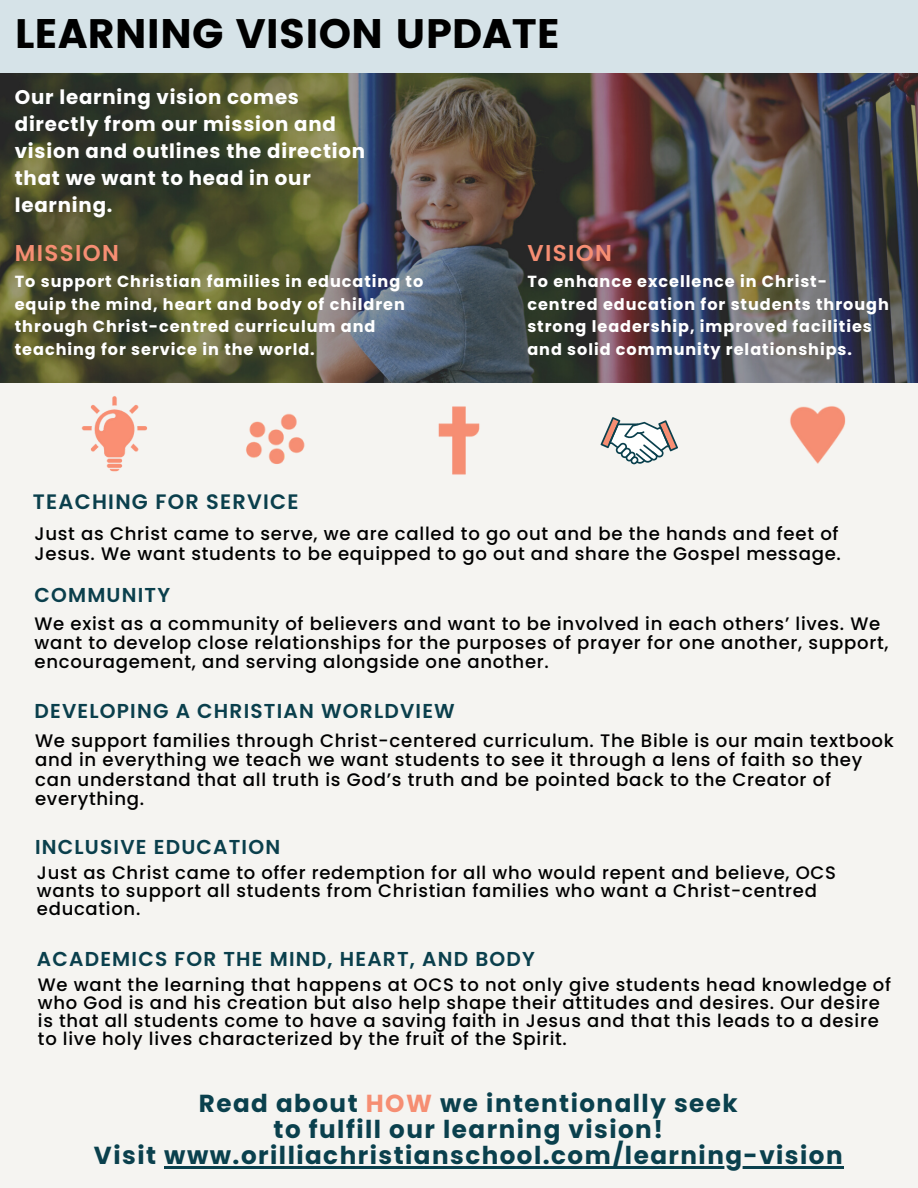
<style>
.page{position:relative;width:918px;height:1188px;background:#f5f4f1}
.page>*{position:absolute;margin:0;border:0;box-sizing:border-box;transform-origin:0 0}
.t1{font:41.1px "Poppins";color:#000}
.t2{font:700 24.6px "Poppins";letter-spacing:.06em;color:#0a404d}
.t3{font:600 22.95px "Poppins";letter-spacing:.06em;color:#f68e73}
.t4{font:600 20.85px "Poppins";letter-spacing:.06em;color:#0a3f4c}
.t5{font:600 20.1px "Poppins";letter-spacing:.06em;color:#0a3f4c}
.t6{font:700 19.8px/27px "Poppins";letter-spacing:.04em;color:#fff}
.t7{font:500 18.15px/19.2px "Poppins";letter-spacing:.04em;color:#000}
.t8{font:500 18px/18px "Poppins";letter-spacing:.04em;color:#000}
.t9{font:700 16.05px/22.5px "Poppins";letter-spacing:.06em;color:#fff}
.s1{color:#f68e73}
</style>
<div class="page">
<div style="left:1px;top:0;width:917px;height:73px;background:#d6e3e8"></div>
<img style="left:0;top:73px;width:918px;height:309px">
<img style="left:246px;top:413px;width:59px;height:51px">
<img style="left:438px;top:406px;width:42px;height:69px">
<svg style="left:601px;top:417px;width:77px;height:47px"></svg>
<img style="left:790px;top:406px;width:56px;height:58px">
<img style="left:81px;top:396px;width:66px;height:76px">
<hr style="left:164px;top:1166px;width:680px;height:2px;background:#0a404d">
<p class="t1" style="left:15px;top:10px;width:547px">LEARNING VISION UPDATE</p>
<p class="t6" style="left:15px;top:83px;width:352px">Our learning vision comes directly from our mission and vision and outlines the direction that we want to head in our learning.</p>
<p class="t3" style="left:15px;top:237px;width:106px">MISSION</p>
<p class="t9" style="left:15px;top:271px;width:410px">To support Christian families in educating to equip the mind, heart and body of children through Christ-centred curriculum and teaching for service in the world.</p>
<p class="t3" style="left:527px;top:237px;width:86px">VISION</p>
<p class="t9" style="left:527px;top:271px;width:363px">To enhance excellence in Christ&shy;centred education for students through strong leadership, improved facilities and solid community relationships.</p>
<p class="t4" style="left:33px;top:488px;width:267px">TEACHING FOR SERVICE</p>
<p class="t7" style="left:34px;top:525px;width:808px">Just as Christ came to serve, we are called to go out and be the hands and feet of<br>Jesus. We want students to be equipped to go out and share the Gospel message.</p>
<p class="t5" style="left:34px;top:581px;width:137px">COMMUNITY</p>
<p class="t7" style="left:34px;top:614px;width:856px">We exist as a community of believers and want to be involved in each others’ lives. We want to develop close relationships for the purposes of prayer for one another, support, encouragement, and serving alongside one another.</p>
<p class="t5" style="left:34px;top:697px;width:422px">DEVELOPING A CHRISTIAN WORLDVIEW</p>
<p class="t7" style="left:35px;top:731px;width:860px">We support families through Christ-centered curriculum. The Bible is our main textbook and in everything we teach we want students to see it through a lens of faith so they can understand that all truth is God’s truth and be pointed back to the Creator of everything.</p>
<p class="t5" style="left:35px;top:833px;width:247px">INCLUSIVE EDUCATION</p>
<p class="t8" style="left:37px;top:864px;width:801px">Just as Christ came to offer redemption for all who would repent and believe, OCS wants to support all students from Christian families who want a Christ-centred education.</p>
<p class="t5" style="left:37px;top:945px;width:500px">ACADEMICS FOR THE MIND, HEART, AND BODY</p>
<p class="t8" style="left:38px;top:975px;width:855px">We want the learning that happens at OCS to not only give students head knowledge of who God is and his creation but also help shape their attitudes and desires. Our desire is that all students come to have a saving faith in Jesus and that this leads to a desire to live holy lives characterized by the fruit of the Spirit.</p>
<p class="t2" style="left:199px;top:1086px;width:540px">Read about <span class="s1">HOW</span> we intentionally seek</p>
<p class="t2" style="left:274px;top:1112px;width:391px">to fulfill our learning vision!</p>
<p class="t2" style="left:94px;top:1138px;width:750px">Visit www.orilliachristianschool.com/learning-vision</p>
</div>
